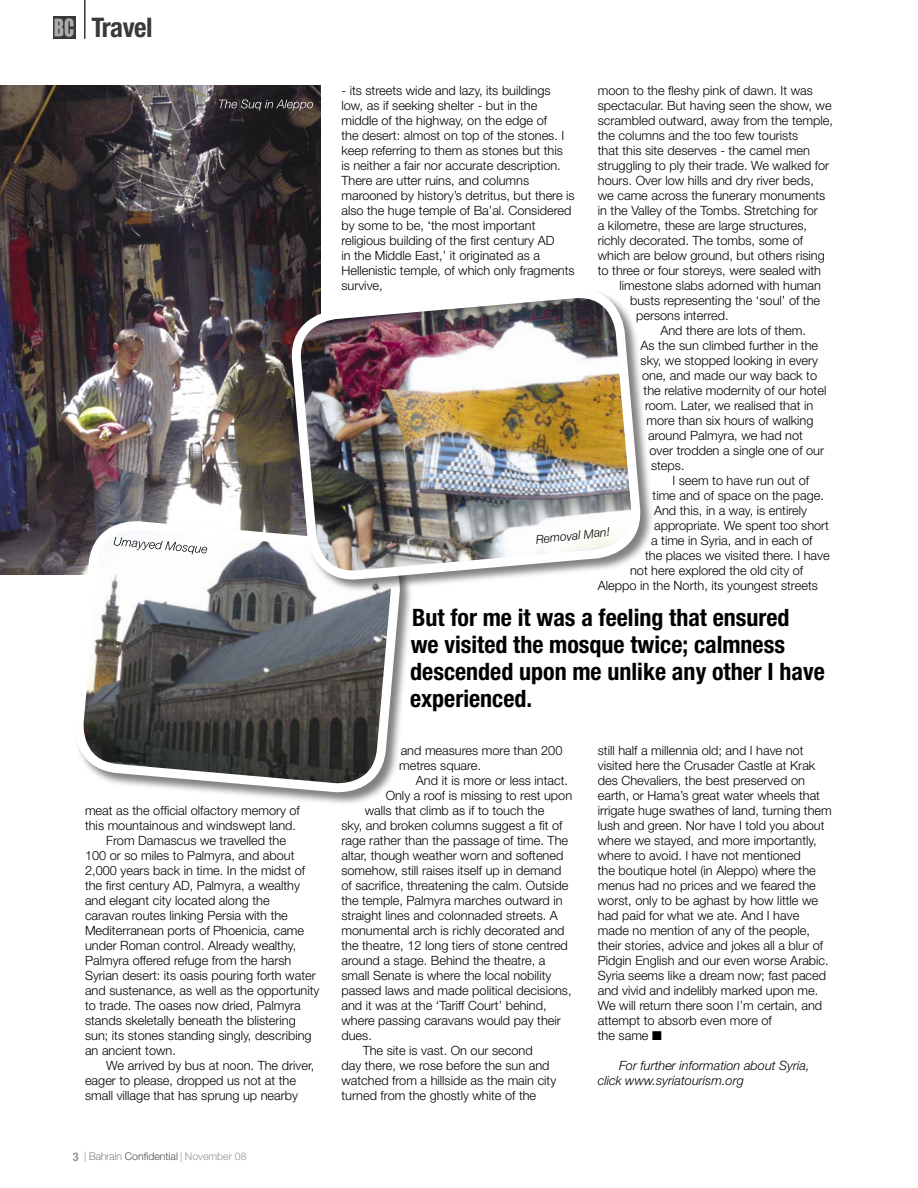
<style>
.page{position:relative;width:918px;height:1188px;background:#fff}
.page>*{position:absolute;margin:0;border:0;box-sizing:border-box;transform-origin:0 0}
.t1{font:700 condensed 27px "Helvetica Neue";letter-spacing:-.02em;color:#393939}
.t2{font:700 condensed 24px/27px "Helvetica Neue";color:#000}
.bodytext{font:300 12.75px/15px "Helvetica Neue";color:#000}
.t3{font:italic 300 12.75px/15px "Helvetica Neue";color:#000}
.t4{font:italic 300 12px "Helvetica Neue";color:#000}
.t5{font:300 10.5px "Helvetica Neue";color:#484848}
.s1{font-weight:700;font-stretch:condensed;font-size:12px;color:#939393}
.s2{color:#939393}
.s3{font-weight:100}
.s4{font-family:"Helvetica";font-stretch:condensed;color:#939393}
</style>
<div class="page">
<svg style="left:53px;top:16px;width:22px;height:23px"></svg>
<svg style="left:55px;top:18px;width:19px;height:19px"></svg>
<hr style="left:84px;top:0;width:2px;height:39px;background:#393939">
<img style="left:0;top:85px;width:320px;height:489px">
<div style="left:73px;top:519px;width:341px;height:288px;background:#000;opacity:.5"></div>
<svg style="left:66px;top:512px;width:343px;height:280px"></svg>
<div style="left:290px;top:287px;width:365px;height:307px;background:#000;opacity:.5"></div>
<img style="left:283px;top:280px;width:365px;height:299px">
<svg style="left:219px;top:99px;width:94px;height:12px"></svg>
<svg style="left:113px;top:537px;width:95px;height:19px"></svg>
<h1 class="t1" style="left:91px;top:11px;width:63px">Travel</h1>
<p class="bodytext" style="left:85px;top:802px;width:216px">meat as the official olfactory memory of this mountainous and windswept land.</p>
<p class="bodytext" style="left:85px;top:832px;width:236px;text-indent:21px">From Damascus we travelled the<br>100 or so miles to Palmyra, and about 2,000 years back in time. In the midst of the first century AD, Palmyra, a wealthy and elegant city located along the<br>caravan routes linking Persia with the Mediterranean ports of Phoenicia, came under Roman control. Already wealthy, Palmyra offered refuge from the harsh Syrian desert: its oasis pouring forth water and sustenance, as well as the opportunity to trade. The oases now dried, Palmyra stands skeletally beneath the blistering sun; its stones standing singly, describing an ancient town.</p>
<p class="bodytext" style="left:85px;top:1057px;width:231px;text-indent:21px">We arrived by bus at noon. The driver, eager to please, dropped us not at the small village that has sprung up nearby</p>
<p class="t5" style="left:73px;top:1150px;width:175px"><span class="s1">3</span> <span class="s2">|</span> <span class="s3">Bahrain</span> Confidential <span class="s4">|</span> <span class="s2">November 08</span></p>
<p class="bodytext" style="left:341px;top:83px;width:235px">- its streets wide and lazy, its buildings low, as if seeking shelter - but in the middle of the highway, on the edge of<br>the desert: almost on top of the stones. I keep referring to them as stones but this<br>is neither a fair nor accurate description.<br>There are utter ruins, and columns marooned by history’s detritus, but there is also the huge temple of Ba’al. Considered by some to be, ‘the most important religious building of the first century AD<br>in the Middle East,’ it originated as a Hellenistic temple, of which only fragments survive,</p>
<p class="bodytext" style="left:598px;top:83px;width:217px">moon to the fleshy pink of dawn. It was</p>
<p class="bodytext" style="left:598px;top:98px;width:235px">spectacular. But having seen the show, we</p>
<p class="bodytext" style="left:598px;top:113px;width:237px">scrambled outward, away from the temple,</p>
<p class="bodytext" style="left:598px;top:128px;width:202px">the columns and the too few tourists</p>
<p class="bodytext" style="left:598px;top:143px;width:214px">that this site deserves - the camel men</p>
<p class="bodytext" style="left:598px;top:158px;width:233px">struggling to ply their trade. We walked for</p>
<p class="bodytext" style="left:598px;top:173px;width:218px">hours. Over low hills and dry river beds,</p>
<p class="bodytext" style="left:598px;top:188px;width:229px">we came across the funerary monuments</p>
<p class="bodytext" style="left:598px;top:203px;width:222px">in the Valley of the Tombs. Stretching for</p>
<p class="bodytext" style="left:598px;top:218px;width:211px">a kilometre, these are large structures,</p>
<p class="bodytext" style="left:598px;top:233px;width:207px">richly decorated. The tombs, some of</p>
<p class="bodytext" style="left:598px;top:248px;width:228px">which are below ground, but others rising</p>
<p class="bodytext" style="left:598px;top:263px;width:225px">to three or four storeys, were sealed with</p>
<p class="bodytext" style="left:620px;top:278px;width:203px">limestone slabs adorned with human</p>
<p class="bodytext" style="left:630px;top:293px;width:192px">busts representing the ‘soul’ of the</p>
<p class="bodytext" style="left:636px;top:308px;width:94px">persons interred.</p>
<p class="bodytext" style="left:660px;top:323px;width:147px">And there are lots of them.</p>
<p class="bodytext" style="left:641px;top:338px;width:179px">As the sun climbed further in the</p>
<p class="bodytext" style="left:641px;top:353px;width:179px">sky, we stopped looking in every</p>
<p class="bodytext" style="left:642px;top:368px;width:177px">one, and made our way back to</p>
<p class="bodytext" style="left:644px;top:383px;width:184px">the relative modernity of our hotel</p>
<p class="bodytext" style="left:645px;top:398px;width:170px">room. Later, we realised that in</p>
<p class="bodytext" style="left:647px;top:413px;width:168px">more than six hours of walking</p>
<p class="bodytext" style="left:648px;top:428px;width:156px">around Palmyra, we had not</p>
<p class="bodytext" style="left:650px;top:443px;width:176px">over trodden a single one of our</p>
<p class="bodytext" style="left:651px;top:458px;width:35px">steps.</p>
<p class="bodytext" style="left:672px;top:473px;width:138px">I seem to have run out of</p>
<p class="bodytext" style="left:653px;top:488px;width:173px">time and of space on the page.</p>
<p class="bodytext" style="left:654px;top:503px;width:155px">And this, in a way, is entirely</p>
<p class="bodytext" style="left:654px;top:518px;width:177px">appropriate. We spent too short</p>
<p class="bodytext" style="left:651px;top:533px;width:163px">a time in Syria, and in each of</p>
<p class="bodytext" style="left:645px;top:548px;width:186px">the places we visited there. I have</p>
<p class="bodytext" style="left:630px;top:563px;width:175px">not here explored the old city of</p>
<p class="bodytext" style="left:598px;top:578px;width:222px">Aleppo in the North, its youngest streets</p>
<p class="t4" style="left:535px;top:533px;width:76px;rotate:-7deg">Removal Man!</p>
<p class="t2" style="left:410px;top:603px;width:416px">But for me it was a feeling that ensured<br>we visited the mosque twice; calmness descended upon me unlike any other I have experienced.</p>
<p class="bodytext" style="left:399px;top:743px;width:165px">and measures more than 200 metres square.</p>
<p class="bodytext" style="left:416px;top:773px;width:154px">And it is more or less intact.</p>
<p class="bodytext" style="left:386px;top:788px;width:188px">Only a roof is missing to rest upon</p>
<p class="bodytext" style="left:365px;top:803px;width:181px">walls that climb as if to touch the</p>
<p class="bodytext" style="left:341px;top:818px;width:223px">sky, and broken columns suggest a fit of</p>
<p class="bodytext" style="left:341px;top:833px;width:228px">rage rather than the passage of time. The</p>
<p class="bodytext" style="left:341px;top:848px;width:224px">altar, though weather worn and softened</p>
<p class="bodytext" style="left:341px;top:863px;width:222px">somehow, still raises itself up in demand</p>
<p class="bodytext" style="left:341px;top:878px;width:228px">of sacrifice, threatening the calm. Outside</p>
<p class="bodytext" style="left:341px;top:893px;width:223px">the temple, Palmyra marches outward in</p>
<p class="bodytext" style="left:341px;top:908px;width:218px">straight lines and colonnaded streets. A</p>
<p class="bodytext" style="left:341px;top:923px;width:225px">monumental arch is richly decorated and</p>
<p class="bodytext" style="left:341px;top:938px;width:228px">the theatre, 12 long tiers of stone centred</p>
<p class="bodytext" style="left:341px;top:953px;width:206px">around a stage. Behind the theatre, a</p>
<p class="bodytext" style="left:341px;top:968px;width:211px">small Senate is where the local nobility</p>
<p class="bodytext" style="left:341px;top:983px;width:232px">passed laws and made political decisions,</p>
<p class="bodytext" style="left:341px;top:998px;width:207px">and it was at the ‘Tariff Court’ behind,</p>
<p class="bodytext" style="left:341px;top:1013px;width:221px">where passing caravans would pay their</p>
<p class="bodytext" style="left:341px;top:1028px;width:32px">dues.</p>
<p class="bodytext" style="left:341px;top:1043px;width:216px;text-indent:21px">The site is vast. On our second<br>day there, we rose before the sun and watched from a hillside as the main city turned from the ghostly white of the</p>
<p class="bodytext" style="left:598px;top:743px;width:236px">still half a millennia old; and I have not visited here the Crusader Castle at Krak des Chevaliers, the best preserved on earth, or Hama’s great water wheels that irrigate huge swathes of land, turning them lush and green. Nor have I told you about where we stayed, and more importantly, where to avoid. I have not mentioned<br>the boutique hotel (in Aleppo) where the menus had no prices and we feared the worst, only to be aghast by how little we had paid for what we ate. And I have made no mention of any of the people, their stories, advice and jokes all a blur of Pidgin English and our even worse Arabic.<br>Syria seems like a dream now; fast paced and vivid and indelibly marked upon me.<br>We will return there soon I’m certain, and attempt to absorb even more of<br>the same ■</p>
<p class="t3" style="left:598px;top:1058px;width:213px;text-indent:21px">For further information about Syria, click www.syriatourism.org</p>
</div>
